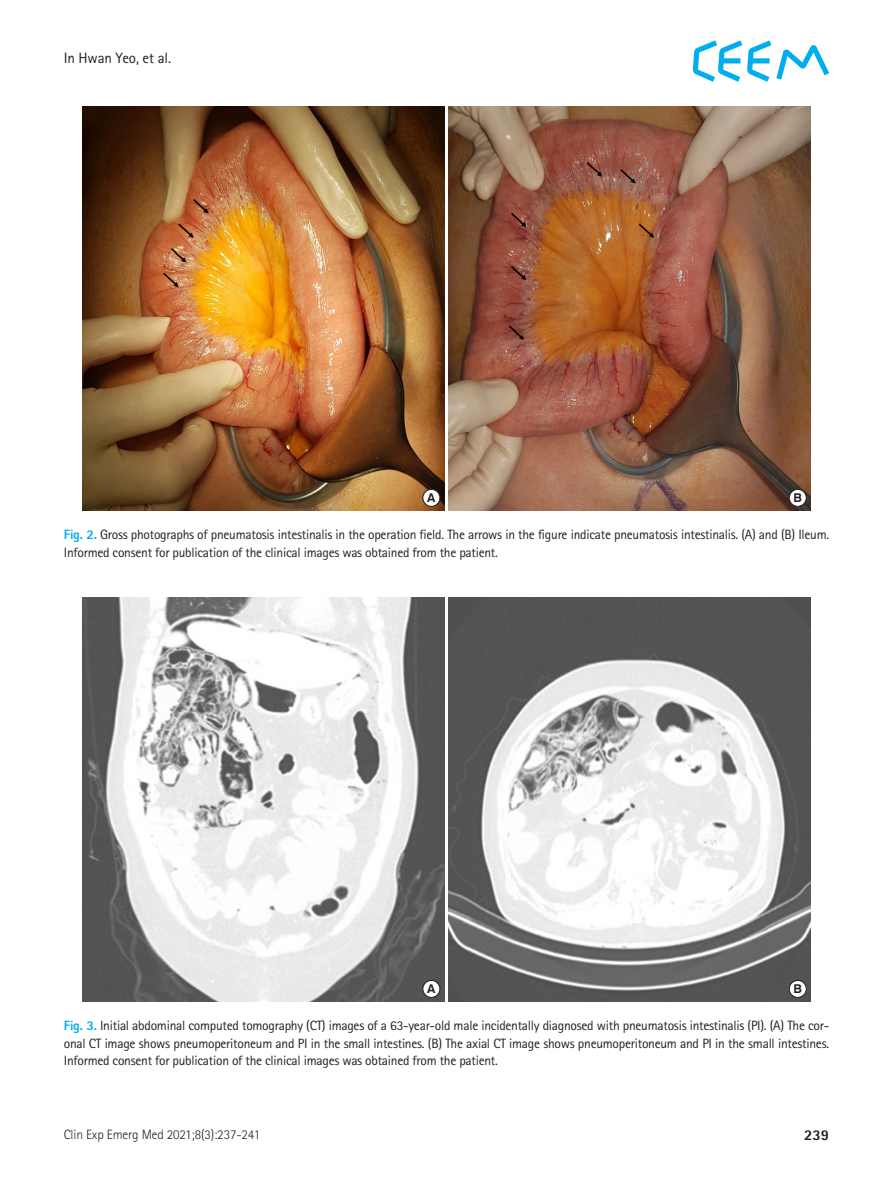
<style>
.page{position:relative;width:893px;height:1191px;background:#fff}
.page>*{position:absolute;margin:0;border:0;box-sizing:border-box;transform-origin:0 0}
.t1{font:15px "Rotis Sans Serif Std";letter-spacing:-.01em;color:#231f20}
.t2{font:800 15px "Rotis Sans Serif Std";color:#231f20}
.표제목그림캡션{font:13.5px/17.5px "Rotis Sans Serif Std";letter-spacing:-.02em;color:#231f20}
.t3{font:300 13.5px "Rotis Sans Serif Std";letter-spacing:-.01em;color:#231f20}
.t4{font:700 12.15px "Swiss 721 BT";color:#231f20}
.s1{font-weight:800;color:#00aeef}
</style>
<div class="page">
<svg style="left:693px;top:40px;width:136px;height:42px"></svg>
<img style="left:82px;top:106px;width:362px;height:405px">
<img style="left:449px;top:106px;width:362px;height:405px">
<div style="left:423px;top:489px;width:17px;height:17px;background:#fff;border-radius:50%"></div>
<div style="left:423px;top:489px;width:17px;height:17px;border:1px solid #231f20;border-radius:50%"></div>
<div style="left:789px;top:489px;width:17px;height:17px;background:#fff;border-radius:50%"></div>
<div style="left:789px;top:489px;width:17px;height:17px;border:1px solid #231f20;border-radius:50%"></div>
<img style="left:82px;top:597px;width:362px;height:405px">
<img style="left:449px;top:597px;width:362px;height:405px">
<div style="left:423px;top:980px;width:17px;height:17px;background:#fff;border-radius:50%"></div>
<div style="left:423px;top:980px;width:17px;height:17px;border:1px solid #231f20;border-radius:50%"></div>
<div style="left:789px;top:980px;width:17px;height:17px;background:#fff;border-radius:50%"></div>
<div style="left:789px;top:980px;width:17px;height:17px;border:1px solid #231f20;border-radius:50%"></div>
<p class="t1" style="left:64px;top:49px;width:109px">In Hwan Yeo, et al.</p>
<p class="t4" style="left:427px;top:490px;width:10px">A</p>
<p class="t4" style="left:793px;top:490px;width:10px">B</p>
<p class="표제목그림캡션" style="left:64px;top:526px;width:767px"><span class="s1">Fig. 2.</span> Gross photographs of pneumatosis intestinalis in the operation field. The arrows in the figure indicate pneumatosis intestinalis. (A) and (B) Ileum.<br>Informed consent for publication of the clinical images was obtained from the patient.</p>
<p class="t4" style="left:427px;top:981px;width:10px">A</p>
<p class="t4" style="left:793px;top:981px;width:10px">B</p>
<p class="표제목그림캡션" style="left:64px;top:1017px;width:767px;text-align:justify"><span class="s1">Fig. 3.</span> Initial abdominal computed tomography (CT) images of a 63-year-old male incidentally diagnosed with pneumatosis intestinalis (PI). (A) The cor&shy;onal CT image shows pneumoperitoneum and PI in the small intestines. (B) The axial CT image shows pneumoperitoneum and PI in the small intestines.<br>Informed consent for publication of the clinical images was obtained from the patient.</p>
<p class="t3" style="left:64px;top:1126px;width:198px">Clin Exp Emerg Med 2021;8(3):237-241</p>
<p class="t2" style="left:804px;top:1125px;width:27px">239</p>
</div>
